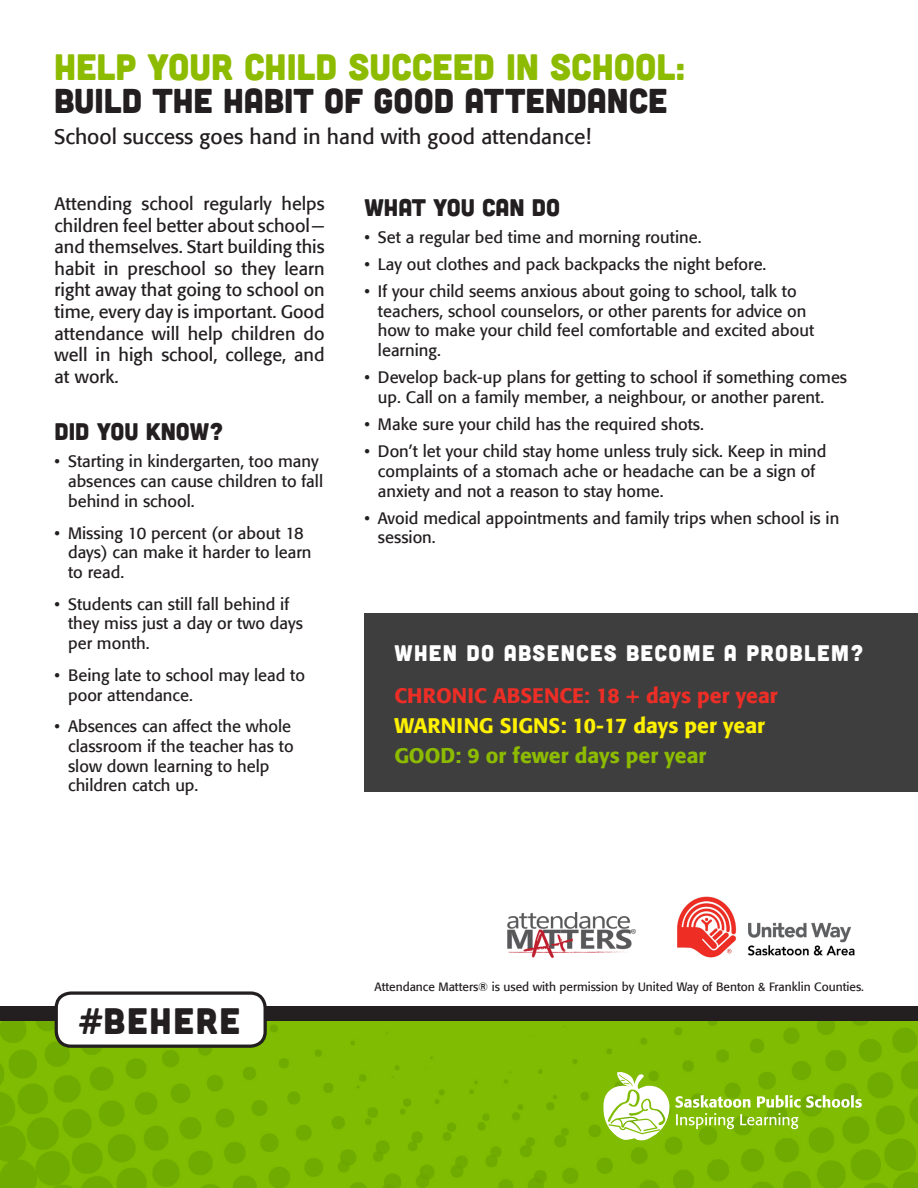
<style>
.page{position:relative;width:918px;height:1188px;background:#fff}
.page>*{position:absolute;margin:0;border:0;box-sizing:border-box;transform-origin:0 0}
.t1{font:36.9px "Cubano";letter-spacing:.05em;color:#231f20}
.t2{font:36.75px "Cubano";color:#8dbb00}
.t3{font:34.5px "Cubano";color:#231f20}
.t4{font:24px "Cubano";color:#231f20}
.t5{font:22.5px "Cubano";letter-spacing:.06em;color:#fff}
.t6{font:21px "Formata";color:#231f20}
.t7{font:500 21px "Formata";color:#ec2e26}
.t8{font:500 21px "Formata";color:#fff101}
.t9{font:500 21px "Formata";color:#8dbb00}
.t10{font:18px/21.6px "Formata";color:#231f20;text-align:justify}
.t11{font:16.5px/19.8px "Formata";color:#231f20}
.t12{font:12px "Formata";color:#231f20}
</style>
<div class="page">
<img style="left:0;top:1021px;width:918px;height:167px">
<svg style="left:603px;top:1071px;width:259px;height:70px"></svg>
<div style="left:0;top:1006px;width:918px;height:15px;background:#231f20"></div>
<div style="left:56px;top:993px;width:209px;height:53px;background:#fff;border-radius:15px"></div>
<div style="left:55px;top:991px;width:212px;height:57px;border:3px solid #231f20;border-radius:15px"></div>
<div style="left:364px;top:613px;width:554px;height:179px;background:#3e3e3f"></div>
<img style="left:677px;top:896px;width:178px;height:62px">
<img style="left:507px;top:912px;width:129px;height:46px">
<p class="t2" style="left:54px;top:43px;width:633px">HELP YOUR CHILD SUCCEED IN SCHOOL:</p>
<p class="t3" style="left:54px;top:78px;width:615px">BUILD THE HABIT OF GOOD ATTENDANCE</p>
<p class="t6" style="left:54px;top:124px;width:539px">School success goes hand in hand with good attendance!</p>
<p class="t10" style="left:55px;top:193px;width:272px">Attending school regularly helps children feel better about school— and themselves. Start building this habit in preschool so they learn right away that going to school on time, every day is important. Good attendance will help children do well in high school, college, and at work.</p>
<p class="t4" style="left:55px;top:417px;width:171px">DID YOU KNOW?</p>
<p class="t11" style="left:68px;top:452px;width:257px;text-indent:-13px">• Starting in kindergarten, too many absences can cause children to fall behind in school.</p>
<p class="t11" style="left:68px;top:523px;width:245px;text-indent:-13px">• Missing 10 percent (or about 18 days) can make it harder to learn to read.</p>
<p class="t11" style="left:68px;top:594px;width:236px;text-indent:-13px">• Students can still fall behind if they miss just a day or two days per month.</p>
<p class="t11" style="left:68px;top:665px;width:238px;text-indent:-13px">• Being late to school may lead to poor attendance.</p>
<p class="t11" style="left:68px;top:716px;width:227px;text-indent:-13px">• Absences can affect the whole classroom if the teacher has to slow down learning to help children catch up.</p>
<p class="t4" style="left:364px;top:192px;width:197px">WHAT YOU CAN DO</p>
<p class="t11" style="left:364px;top:227px;width:338px">• Set a regular bed time and morning routine.</p>
<p class="t11" style="left:364px;top:254px;width:403px">• Lay out clothes and pack backpacks the night before.</p>
<p class="t11" style="left:378px;top:281px;width:438px;text-indent:-13px">• If your child seems anxious about going to school, talk to teachers, school counselors, or other parents for advice on how to make your child feel comfortable and excited about learning.</p>
<p class="t11" style="left:364px;top:367px;width:484px;text-align:center">• Develop back-up plans for getting to school if something comes up. Call on a family member, a neighbour, or another parent.</p>
<p class="t11" style="left:364px;top:414px;width:341px">• Make sure your child has the required shots.</p>
<p class="t11" style="left:378px;top:441px;width:450px;text-indent:-13px">• Don’t let your child stay home unless truly sick. Keep in mind complaints of a stomach ache or headache can be a sign of anxiety and not a reason to stay home.</p>
<p class="t11" style="left:378px;top:508px;width:463px;text-indent:-13px">• Avoid medical appointments and family trips when school is in session.</p>
<p class="t5" style="left:394px;top:638px;width:471px">WHEN DO ABSENCES BECOME A PROBLEM?</p>
<p class="t7" style="left:394px;top:682px;width:385px">CHRONIC ABSENCE: 18 + days per year</p>
<p class="t8" style="left:394px;top:712px;width:372px">WARNING SIGNS: 10-17 days per year</p>
<p class="t9" style="left:394px;top:742px;width:313px">GOOD: 9 or fewer days per year</p>
<p class="t1" style="left:80px;top:998px;width:162px">#BEHERE</p>
<p class="t12" style="left:374px;top:980px;width:491px">Attendance Matters® is used with permission by United Way of Benton &amp; Franklin Counties.</p>
</div>
